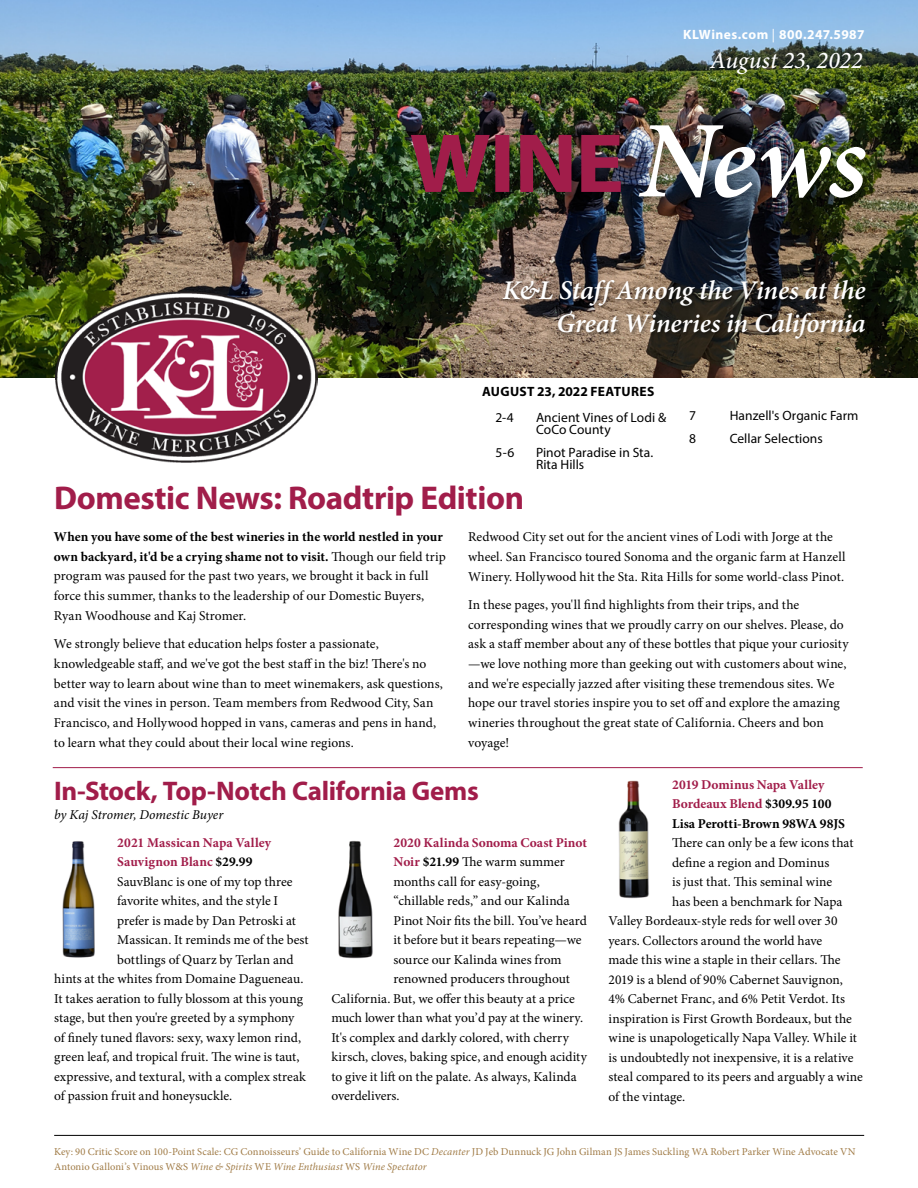
<style>
.page{position:relative;width:918px;height:1188px;background:#fff}
.page>*{position:absolute;margin:0;border:0;box-sizing:border-box;transform-origin:0 0}
.t1{font:700 33px "Myriad Pro";letter-spacing:-.015em;color:#a11d4a}
.t2{font:italic 600 27px/33px "Minion Pro";letter-spacing:-.01em;color:#fff;text-align:right}
.t3{font:700 27px "Myriad Pro";letter-spacing:-.01em;color:#a11d4a}
.t4{font:italic 500 24px "Minion Pro";letter-spacing:-.005em;color:#fff}
.t5{font:13.5px/19.6px "Minion Pro";color:#000}
.t6{font:13.5px/12px "Myriad Pro";color:#000}
.t7{font:700 13.5px "Minion Pro";letter-spacing:.005em;color:#a11d4a}
.t8{font:700 13.5px/19.5px "Minion Pro";letter-spacing:-.005em;color:#000}
.t9{font:italic 13.5px "Minion Pro";color:#000}
.t10{font:700 13.5px "Myriad Pro";letter-spacing:.035em;color:#fff}
.t11{font:700 13.5px "Myriad Pro";letter-spacing:.02em;color:#000}
.t12{font:10.5px/15px "Minion Pro";letter-spacing:.005em;color:#a07b46}
.s1{font-weight:400}
.s2{font-weight:700}
.s3{color:#000}
.s4{font-weight:700;color:#a11d4a}
.s5{color:#a11d4a}
.s6{font-style:italic}
</style>
<div class="page">
<hr style="left:53px;top:767px;width:810px;height:1px;background:#a11d4a">
<hr style="left:54px;top:1135px;width:810px;height:1px;background:#000">
<img style="left:0;top:0;width:918px;height:378px">
<img style="left:62px;top:841px;width:33px;height:117px">
<img style="left:338px;top:840px;width:35px;height:119px">
<img style="left:618px;top:780px;width:31px;height:119px">
<img style="left:56px;top:291px;width:262px;height:171px">
<div style="left:407px;top:122px;width:469px;height:86px;background:#000;opacity:.21"></div>
<img style="left:639px;top:125px;width:116px;height:73px">
<img style="left:761px;top:147px;width:105px;height:51px">
<img style="left:411px;top:135px;width:210px;height:57px">
<div style="left:501px;top:279px;width:368px;height:64px;background:#000;opacity:.35"></div>
<p class="t10" style="left:683px;top:26px;width:183px">KLWines.com <span class="s1">|</span> 800.247.5987</p>
<h3 class="t4" style="left:710px;top:44px;width:154px">August 23, 2022</h3>
<h2 class="t2" style="left:502px;top:274px;width:365px">K&amp;L Staff Among the Vines at the<br>Great Wineries in California</h2>
<p class="t11" style="left:482px;top:383px;width:174px">AUGUST 23, 2022 FEATURES</p>
<p class="t6" style="left:496px;top:411px;width:20px">2-4</p>
<p class="t6" style="left:536px;top:411px;width:132px">Ancient Vines of Lodi &amp;<br>CoCo County</p>
<p class="t6" style="left:496px;top:446px;width:20px">5-6</p>
<p class="t6" style="left:536px;top:446px;width:119px">Pinot Paradise in Sta.<br>Rita Hills</p>
<h1 class="t1" style="left:54px;top:477px;width:471px">Domestic News: Roadtrip Edition</h1>
<p class="t6" style="left:689px;top:409px;width:8px">7</p>
<p class="t6" style="left:730px;top:409px;width:130px">Hanzell's Organic Farm</p>
<p class="t6" style="left:689px;top:432px;width:8px">8</p>
<p class="t6" style="left:730px;top:432px;width:95px">Cellar Selections</p>
<p class="t5" style="left:54px;top:527px;width:393px"><span class="s2">When you have some of the best wineries in the world nestled in your own backyard, it'd be a crying shame not to visit.</span> Though our field trip program was paused for the past two years, we brought it back in full force this summer, thanks to the leadership of our Domestic Buyers, Ryan Woodhouse and Kaj Stromer.</p>
<p class="t5" style="left:54px;top:634px;width:390px">We strongly believe that education helps foster a passionate, knowledgeable staff, and we've got the best staff in the biz! There's no better way to learn about wine than to meet winemakers, ask questions, and visit the vines in person. Team members from Redwood City, San Francisco, and Hollywood hopped in vans, cameras and pens in hand, to learn what they could about their local wine regions.</p>
<p class="t5" style="left:468px;top:527px;width:379px">Redwood City set out for the ancient vines of Lodi with Jorge at the wheel. San Francisco toured Sonoma and the organic farm at Hanzell<br>Winery. Hollywood hit the Sta. Rita Hills for some world-class Pinot.</p>
<p class="t5" style="left:468px;top:595px;width:382px">In these pages, you'll find highlights from their trips, and the corresponding wines that we proudly carry on our shelves. Please, do ask a staff member about any of these bottles that pique your curiosity —we love nothing more than geeking out with customers about wine, and we're especially jazzed after visiting these tremendous sites. We hope our travel stories inspire you to set off and explore the amazing wineries throughout the great state of California. Cheers and bon voyage!</p>
<h2 class="t3" style="left:54px;top:773px;width:426px">In-Stock, Top-Notch California Gems</h2>
<p class="t9" style="left:54px;top:806px;width:171px">by Kaj Stromer, Domestic Buyer</p>
<p class="t7" style="left:117px;top:833px;width:155px">2021 Massican Napa Valley</p>
<p class="t7" style="left:117px;top:853px;width:137px">Sauvignon Blanc <span class="s3">$29.99</span></p>
<p class="t5" style="left:117px;top:872px;width:177px">SauvBlanc is one of my top three</p>
<p class="t5" style="left:117px;top:891px;width:162px">favorite whites, and the style I</p>
<p class="t5" style="left:117px;top:911px;width:180px">prefer is made by Dan Petroski at</p>
<p class="t5" style="left:117px;top:930px;width:193px">Massican. It reminds me of the best</p>
<p class="t5" style="left:117px;top:950px;width:178px">bottlings of Quarz by Terlan and</p>
<p class="t5" style="left:54px;top:969px;width:251px">hints at the whites from Domaine Dagueneau.</p>
<p class="t5" style="left:54px;top:989px;width:250px">It takes aeration to fully blossom at this young</p>
<p class="t5" style="left:54px;top:1008px;width:242px">stage, but then you're greeted by a symphony</p>
<p class="t5" style="left:54px;top:1028px;width:248px">of finely tuned flavors: sexy, waxy lemon rind,</p>
<p class="t5" style="left:54px;top:1047px;width:247px">green leaf, and tropical fruit. The wine is taut,</p>
<p class="t5" style="left:54px;top:1067px;width:253px">expressive, and textural, with a complex streak</p>
<p class="t5" style="left:54px;top:1086px;width:180px">of passion fruit and honeysuckle.</p>
<p class="t7" style="left:394px;top:833px;width:195px">2020 Kalinda Sonoma Coast Pinot</p>
<p class="t5" style="left:394px;top:852px;width:173px"><span class="s4">Noir</span> <span class="s2">$21.99</span> The warm summer</p>
<p class="t5" style="left:394px;top:872px;width:148px">months call for easy-going,</p>
<p class="t5" style="left:394px;top:891px;width:178px">“chillable reds,” and our Kalinda</p>
<p class="t5" style="left:394px;top:911px;width:195px">Pinot Noir fits the bill. You’ve heard</p>
<p class="t5" style="left:394px;top:930px;width:190px">it before but it bears repeating—we</p>
<p class="t5" style="left:394px;top:950px;width:169px">source our Kalinda wines from</p>
<p class="t5" style="left:394px;top:969px;width:178px">renowned producers throughout</p>
<p class="t5" style="left:331px;top:989px;width:245px">California. But, we offer this beauty at a price</p>
<p class="t5" style="left:331px;top:1008px;width:253px">much lower than what you’d pay at the winery.</p>
<p class="t5" style="left:331px;top:1028px;width:239px">It's complex and darkly colored, with cherry</p>
<p class="t5" style="left:331px;top:1047px;width:257px">kirsch, cloves, baking spice, and enough acidity</p>
<p class="t5" style="left:331px;top:1067px;width:247px">to give it lift on the palate. As always, Kalinda</p>
<p class="t5" style="left:331px;top:1086px;width:70px">overdelivers.</p>
<p class="t8" style="left:672px;top:775px;width:175px"><span class="s5">2019 Dominus Napa Valley<br>Bordeaux Blend</span> $309.95 100<br>Lisa Perotti-Brown 98WA 98JS</p>
<p class="t5" style="left:672px;top:833px;width:183px">There can only be a few icons that</p>
<p class="t5" style="left:672px;top:853px;width:159px">define a region and Dominus</p>
<p class="t5" style="left:672px;top:872px;width:162px">is just that. This seminal wine</p>
<p class="t5" style="left:672px;top:892px;width:172px">has been a benchmark for Napa</p>
<p class="t5" style="left:609px;top:911px;width:231px">Valley Bordeaux-style reds for well over 30</p>
<p class="t5" style="left:609px;top:931px;width:215px">years. Collectors around the world have</p>
<p class="t5" style="left:609px;top:950px;width:233px">made this wine a staple in their cellars. The</p>
<p class="t5" style="left:609px;top:970px;width:236px">2019 is a blend of 90% Cabernet Sauvignon,</p>
<p class="t5" style="left:609px;top:989px;width:238px">4% Cabernet Franc, and 6% Petit Verdot. Its</p>
<p class="t5" style="left:609px;top:1009px;width:245px">inspiration is First Growth Bordeaux, but the</p>
<p class="t5" style="left:609px;top:1028px;width:250px">wine is unapologetically Napa Valley. While it</p>
<p class="t5" style="left:609px;top:1048px;width:246px">is undoubtedly not inexpensive, it is a relative</p>
<p class="t5" style="left:609px;top:1067px;width:256px">steal compared to its peers and arguably a wine</p>
<p class="t5" style="left:609px;top:1087px;width:78px">of the vintage.</p>
<p class="t12" style="left:54px;top:1144px;width:803px">Key: 90 Critic Score on 100-Point Scale: CG Connoisseurs’ Guide to California Wine DC <span class="s6">Decanter</span> JD Jeb Dunnuck JG John Gilman JS James Suckling WA Robert Parker Wine Advocate VN<br>Antonio Galloni’s Vinous W&amp;S <span class="s6">Wine &amp; Spirits</span> WE <span class="s6">Wine Enthusiast</span> WS <span class="s6">Wine Spectator</span></p>
</div>
